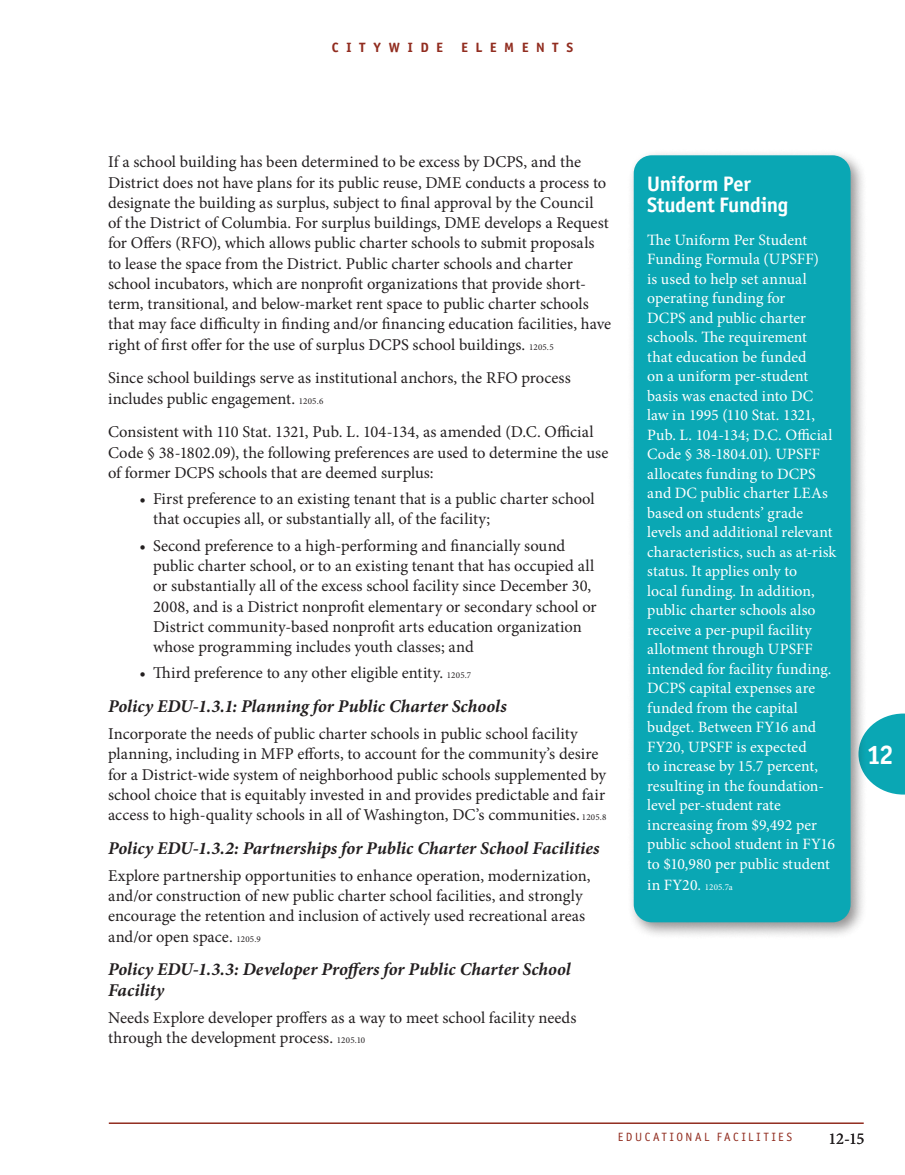
<style>
.page{position:relative;width:905px;height:1175px;background:#fff}
.page>*{position:absolute;margin:0;border:0;box-sizing:border-box;transform-origin:0 0}
.t1{font:700 27px "Officina Sans ITC Pro";color:#fff}
._8Sidebar_Headline_S{font:700 21px/21px "Officina Sans ITC Pro";letter-spacing:-.01em;color:#fff}
._4Policy{font:italic 700 18px/20.2px "Minion Pro";color:#231f20}
._7Text_After_Heading{font:16.5px/20.2px "Minion Pro";color:#231f20}
._8Sidebar_TextBody{font:15.75px/19.5px "Minion Pro";color:#fff}
.t2{font:700 13.5px "Officina Sans ITC Pro";letter-spacing:.545em;color:#912c1f;scale:1.05 1}
.t3{font:12px "Officina Sans ITC Pro";letter-spacing:.21em;color:#912c1f}
.s1{font-size:9px}
</style>
<div class="page">
<svg style="left:868px;top:713px;width:36px;height:81px;background:#26b1bc"></svg>
<hr style="left:109px;top:1122px;width:754px;height:2px;background:#912c1f">
<div style="left:627px;top:149px;width:241px;height:790px;background:#231f20;opacity:.5"></div>
<div style="left:633px;top:155px;width:217px;height:767px;background:#0aa7b4;border-radius:18px"></div>
<p class="t2" style="left:332px;top:39px;width:108px">CITYWIDE</p>
<p class="t2" style="left:461px;top:39px;width:108px">ELEMENTS</p>
<p class="_7Text_After_Heading" style="left:108px;top:152px;width:504px">If a school building has been determined to be excess by DCPS, and the District does not have plans for its public reuse, DME conducts a process to designate the building as surplus, subject to final approval by the Council of the District of Columbia. For surplus buildings, DME develops a Request for Offers (RFO), which allows public charter schools to submit proposals to lease the space from the District. Public charter schools and charter school incubators, which are nonprofit organizations that provide short&shy;term, transitional, and below-market rent space to public charter schools that may face difficulty in finding and/or financing education facilities, have right of first offer for the use of surplus DCPS school buildings. <span class="s1">1205.5</span></p>
<p class="_7Text_After_Heading" style="left:108px;top:368px;width:464px">Since school buildings serve as institutional anchors, the RFO process includes public engagement. <span class="s1">1205.6</span></p>
<p class="_7Text_After_Heading" style="left:108px;top:422px;width:502px">Consistent with 110 Stat. 1321, Pub. L. 104-134, as amended (D.C. Official<br>Code § 38-1802.09), the following preferences are used to determine the use of former DCPS schools that are deemed surplus:</p>
<p class="_7Text_After_Heading" style="left:153px;top:489px;width:443px;text-indent:-14px">• First preference to an existing tenant that is a public charter school that occupies all, or substantially all, of the facility;</p>
<p class="_7Text_After_Heading" style="left:153px;top:535px;width:445px;text-indent:-14px">• Second preference to a high-performing and financially sound public charter school, or to an existing tenant that has occupied all or substantially all of the excess school facility since December 30, 2008, and is a District nonprofit elementary or secondary school or District community-based nonprofit arts education organization whose programming includes youth classes; and</p>
<p class="_7Text_After_Heading" style="left:140px;top:663px;width:333px">• Third preference to any other eligible entity. <span class="s1">1205.7</span></p>
<p class="_4Policy" style="left:108px;top:696px;width:400px">Policy EDU-1.3.1: Planning for Public Charter Schools</p>
<p class="_7Text_After_Heading" style="left:108px;top:723px;width:500px">Incorporate the needs of public charter schools in public school facility planning, including in MFP efforts, to account for the community’s desire for a District-wide system of neighborhood public schools supplemented by school choice that is equitably invested in and provides predictable and fair access to high-quality schools in all of Washington, DC’s communities. <span class="s1">1205.8</span></p>
<p class="_4Policy" style="left:108px;top:837px;width:493px">Policy EDU-1.3.2: Partnerships for Public Charter School Facilities</p>
<p class="_7Text_After_Heading" style="left:108px;top:865px;width:484px">Explore partnership opportunities to enhance operation, modernization, and/or construction of new public charter school facilities, and strongly encourage the retention and inclusion of actively used recreational areas and/or open space. <span class="s1">1205.9</span></p>
<p class="_4Policy" style="left:108px;top:959px;width:464px">Policy EDU-1.3.3: Developer Proffers for Public Charter School<br>Facility</p>
<p class="_7Text_After_Heading" style="left:108px;top:1007px;width:470px">Needs Explore developer proffers as a way to meet school facility needs through the development process. <span class="s1">1205.10</span></p>
<p class="_8Sidebar_Headline_S" style="left:647px;top:173px;width:143px">Uniform Per<br>Student Funding</p>
<p class="_8Sidebar_TextBody" style="left:647px;top:230px;width:191px">The Uniform Per Student<br>Funding Formula (UPSFF)<br>is used to help set annual operating funding for<br>DCPS and public charter schools. The requirement<br>that education be funded<br>on a uniform per-student basis was enacted into DC law in 1995 (110 Stat. 1321,<br>Pub. L. 104-134; D.C. Official<br>Code § 38-1804.01). UPSFF allocates funding to DCPS and DC public charter LEAs based on students’ grade levels and additional relevant characteristics, such as at-risk status. It applies only to<br>local funding. In addition, public charter schools also receive a per-pupil facility allotment through UPSFF intended for facility funding.<br>DCPS capital expenses are funded from the capital budget. Between FY16 and<br>FY20, UPSFF is expected<br>to increase by 15.7 percent, resulting in the foundation&shy;level per-student rate increasing from $9,492 per public school student in FY16 to $10,980 per public student</p>
<p class="_8Sidebar_TextBody" style="left:647px;top:875px;width:87px">in FY20. <span class="s1">1205.7a</span></p>
<h1 class="t1" style="left:867px;top:738px;width:27px">12</h1>
<p class="t3" style="left:618px;top:1129px;width:176px">EDUCATIONAL FACILITIES</p>
<p class="_7Text_After_Heading" style="left:828px;top:1128px;width:37px">12-15</p>
</div>
